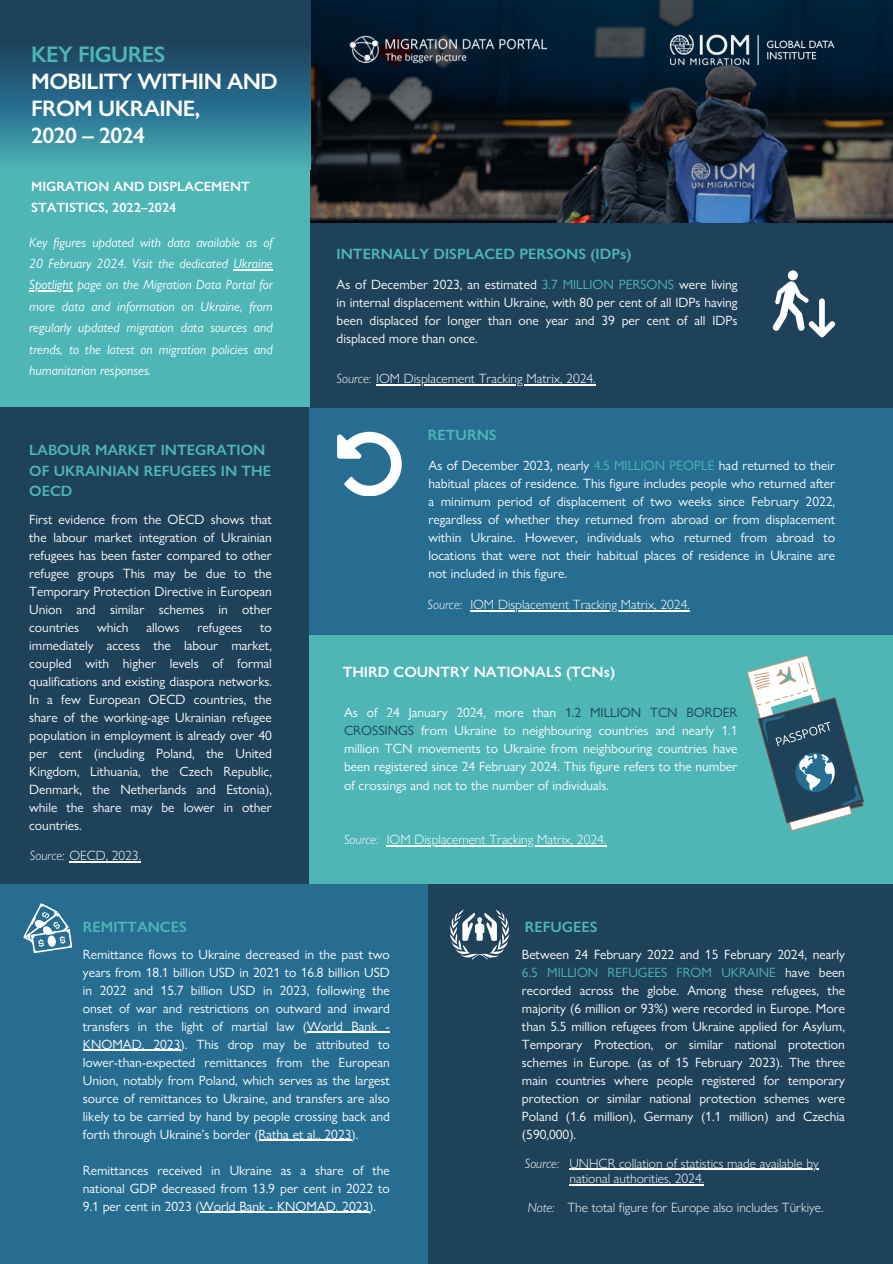
<style>
.page{position:relative;width:893px;height:1264px;background:#fff}
.page>*{position:absolute;margin:0;border:0;box-sizing:border-box;transform-origin:0 0}
.t1{font:600 22.5px/27px "Gill Sans Nova";letter-spacing:-.025em;color:#fff}
.t2{font:600 15px/20.2px "Gill Sans Nova";color:#4eb6b5}
.t3{font:600 15px "Gill Sans Nova";color:#fff}
.t4{font:13.5px/18px "Gill Sans Nova";color:#fff;text-align:justify}
.t5{font:italic 13.5px/21.3px "Gill Sans Nova";color:#fff}
.t6{font:300 13.5px/15.8px "Gill Sans Nova";color:#fff}
.t7{font:600 13.5px/21.3px "Gill Sans Nova";color:#fff}
.t8{font:italic 300 13.5px "Gill Sans Nova";color:#fff}
.s1{color:#4eb6b5}
.s2{font-style:italic}
.s3{color:#1e425a}
</style>
<div class="page">
<div style="left:0;top:0;width:892px;height:1263px;background:#1e425a"></div>
<div style="left:309px;top:407px;width:583px;height:229px;background:#266d91"></div>
<div style="left:309px;top:635px;width:583px;height:248px;background:#4eb6b5"></div>
<svg style="left:747px;top:655px;width:116px;height:175px"></svg>
<div style="left:0;top:154px;width:310px;height:253px;background:#4eb6b5"></div>
<svg style="left:337px;top:432px;width:64px;height:64px"></svg>
<div style="left:787px;top:270px;width:11px;height:10px;background:#fff;border-radius:50%"></div>
<svg style="left:772px;top:281px;width:63px;height:56px"></svg>
<div style="left:0;top:883px;width:428px;height:380px;background:#266d91"></div>
<svg style="left:450px;top:909px;width:59px;height:50px"></svg>
<img style="left:310px;top:0;width:582px;height:223px">
<img style="left:344px;top:25px;width:211px;height:46px">
<img style="left:660px;top:25px;width:185px;height:49px">
<svg style="left:23px;top:903px;width:50px;height:50px"></svg>
<svg style="left:0;top:54px;width:310px;height:107px;background:#2d748e"></svg>
<hr style="left:233px;top:269px;width:40px;height:1px;background:#fff">
<hr style="left:29px;top:290px;width:44px;height:1px;background:#fff">
<hr style="left:69px;top:861px;width:70px;height:1px;background:#fff">
<hr style="left:470px;top:610px;width:219px;height:1px;background:#fff">
<hr style="left:387px;top:845px;width:217px;height:1px;background:#fff">
<hr style="left:569px;top:1168px;width:249px;height:1px;background:#fff">
<hr style="left:569px;top:1184px;width:132px;height:1px;background:#fff">
<hr style="left:379px;top:384px;width:216px;height:1px;background:#fff">
<hr style="left:307px;top:1031px;width:83px;height:1px;background:#fff">
<hr style="left:83px;top:1049px;width:97px;height:1px;background:#fff">
<hr style="left:258px;top:1139px;width:93px;height:1px;background:#fff">
<hr style="left:200px;top:1211px;width:169px;height:1px;background:#fff">
<h2 class="t1" style="left:31px;top:39px;width:248px"><span class="s1">KEY FIGURES<br></span>MOBILITY WITHIN AND<br>FROM UKRAINE,<br>2020 – 2024</h2>
<p class="t7" style="left:31px;top:175px;width:220px">MIGRATION AND DISPLACEMENT<br>STATISTICS, 2022–2024</p>
<p class="t5" style="left:29px;top:230px;width:245px">Key figures updated with data available as of<br>20 February 2024. Visit the dedicated Ukraine</p>
<p class="t5" style="left:29px;top:273px;width:245px;text-align:justify">Spotlight page on the Migration Data Portal for more data and information on Ukraine, from regularly updated migration data sources and trends, to the latest on migration policies and humanitarian responses.</p>
<p class="t2" style="left:29px;top:439px;width:243px">LABOUR MARKET INTEGRATION<br>OF UKRAINIAN REFUGEES IN THE<br>OECD</p>
<p class="t4" style="left:29px;top:509px;width:244px">First evidence from the OECD shows that the labour market integration of Ukrainian refugees has been faster compared to other refugee groups This may be due to the Temporary Protection Directive in European Union and similar schemes in other countries</p>
<p class="t4" style="left:97px;top:617px;width:33px">which</p>
<p class="t4" style="left:146px;top:617px;width:35px">allows</p>
<p class="t4" style="left:197px;top:617px;width:46px">refugees</p>
<p class="t4" style="left:29px;top:617px;width:244px;text-indent:231px">to immediately access the labour market, coupled with higher levels of formal qualifications and existing diaspora networks.<br>In a few European OECD countries, the share of the working-age Ukrainian refugee population in employment is already over 40 per cent (including Poland, the United Kingdom, Lithuania, the Czech Republic, Denmark, the Netherlands and Estonia), while the share may be lower in other countries.</p>
<h4 class="t6" style="left:30px;top:846px;width:112px"><span class="s2">Source:</span> OECD, 2023.</h4>
<p class="t2" style="left:83px;top:915px;width:105px">REMITTANCES</p>
<h3 class="t2" style="left:336px;top:243px;width:296px">INTERNALLY DISPLACED PERSONS (IDPs)</h3>
<p class="t4" style="left:336px;top:275px;width:402px">As of December 2023, an estimated <span class="s1">3.7 MILLION PERSONS</span> were living in internal displacement within Ukraine, with 80 per cent of all IDPs having been displaced for longer than one year and 39 per cent of all IDPs displaced more than once.</p>
<p class="t6" style="left:336px;top:369px;width:260px"><span class="s2">Source:</span> IOM Displacement Tracking Matrix, 2024.</p>
<p class="t2" style="left:428px;top:424px;width:70px">RETURNS</p>
<p class="t4" style="left:428px;top:455px;width:408px">As of December 2023, nearly <span class="s1">4.5 MILLION PEOPLE</span> had returned to their habitual places of residence. This figure includes people who returned after a minimum period of displacement of two weeks since February 2022, regardless of whether they returned from abroad or from displacement within Ukraine. However, individuals who returned from abroad to locations that were not their habitual places of residence in Ukraine are not included in this figure.</p>
<p class="t8" style="left:427px;top:593px;width:36px">Source:</p>
<p class="t6" style="left:470px;top:595px;width:221px">IOM Displacement Tracking Matrix, 2024.</p>
<p class="t3" style="left:343px;top:659px;width:274px">THIRD COUNTRY NATIONALS (TCNs)</p>
<p class="t4" style="left:344px;top:702px;width:395px">As of 24 January 2024, more than <span class="s3">1.2 MILLION TCN BORDER CROSSINGS</span> from Ukraine to neighbouring countries and nearly 1.1 million TCN movements to Ukraine from neighbouring countries have been registered since 24 February 2024. This figure refers to the number of crossings and not to the number of individuals.</p>
<p class="t8" style="left:344px;top:829px;width:36px">Source:</p>
<h2 class="t6" style="left:387px;top:830px;width:221px">IOM Displacement Tracking Matrix, 2024.</h2>
<p class="t2" style="left:524px;top:915px;width:74px">REFUGEES</p>
<p class="t4" style="left:83px;top:943px;width:308px">Remittance flows to Ukraine decreased in the past two years from 18.1 billion USD in 2021 to 16.8 billion USD in 2022 and 15.7 billion USD in 2023, following the onset of war and restrictions on outward and inward transfers in the light of martial law (World Bank - KNOMAD, 2023). This drop may be attributed to lower-than-expected remittances from the European Union, notably from Poland, which serves as the largest source of remittances to Ukraine, and transfers are also likely to be carried by hand by people crossing back and forth through Ukraine’s border (Ratha et al., 2023).</p>
<h2 class="t4" style="left:83px;top:1159px;width:308px">Remittances received in Ukraine as a share of the national GDP decreased from 13.9 per cent in 2022 to 9.1 per cent in 2023 (World Bank - KNOMAD, 2023).</h2>
<p class="t4" style="left:522px;top:943px;width:324px">Between 24 February 2022 and 15 February 2024, nearly <span class="s1">6.5 MILLION REFUGEES FROM UKRAINE</span> have been recorded across the globe. Among these refugees, the majority (6 million or 93%) were recorded in Europe. More than 5.5 million refugees from Ukraine applied for Asylum, Temporary Protection, or similar national protection schemes in Europe. (as of 15 February 2023). The three main countries where people registered for temporary protection or similar national protection schemes were Poland (1.6 million), Germany (1.1 million) and Czechia (590,000).</p>
<p class="t6" style="left:569px;top:1154px;width:251px">UNHCR collation of statistics made available by national authorities, 2024.</p>
<h2 class="t8" style="left:524px;top:1152px;width:36px">Source:</h2>
<p class="t8" style="left:527px;top:1196px;width:28px">Note:</p>
<p class="t6" style="left:567px;top:1198px;width:257px">The total figure for Europe also includes Türkiye.</p>
</div>
